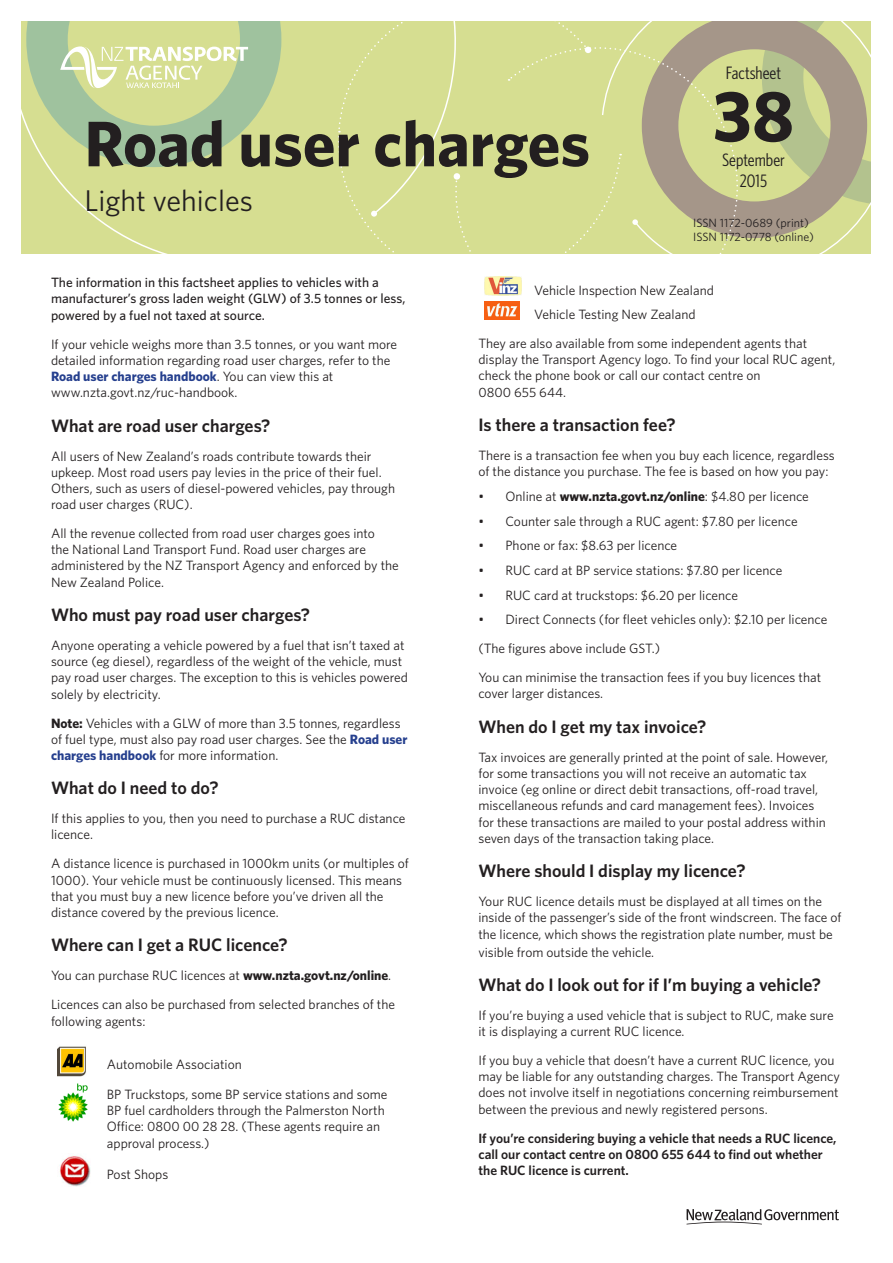
<style>
.page{position:relative;width:893px;height:1263px;background:#fff}
.page>*{position:absolute;margin:0;border:0;box-sizing:border-box;transform-origin:0 0}
.t1{font:700 72px "Whitney";color:#231f20}
.t2{font:700 64.5px "Whitney";color:#231f20}
.t3{font:30px "Whitney";color:#231f20}
.t4{font:600 18px "Whitney";color:#231f20}
.t5{font:18px/21.6px "Whitney Condensed";color:#231f20;text-align:center}
.t6{font:13.5px/16.2px "Whitney";color:#231f20}
.t7{font:500 13.5px/16.2px "Whitney";color:#231f20}
.t8{font:600 13.5px/16.2px "Whitney";color:#231f20}
.t9{font:12px/14.4px "Whitney";color:#231f20}
.s1{font-weight:700;color:#253f8e}
.s2{font-weight:700}
</style>
<div class="page">
<svg style="left:752px;top:21px;width:119px;height:233px;background:#bcbc8e"></svg>
<div style="left:21px;top:21px;width:316px;height:233px;background:#d6de91"></div>
<svg style="left:337px;top:21px;width:415px;height:233px;background:#d1d691"></svg>
<svg style="left:687px;top:1209px;width:152px;height:15px"></svg>
<svg style="left:26px;top:21px;width:255px;height:146px;background:#c1d49c"></svg>
<img style="left:57px;top:1046px;width:29px;height:30px">
<img style="left:58px;top:1083px;width:29px;height:38px">
<img style="left:59px;top:1155px;width:31px;height:31px">
<img style="left:484px;top:276px;width:38px;height:20px">
<img style="left:484px;top:302px;width:36px;height:17px">
<p class="t2" style="left:85px;top:101px;width:507px">Road user charges</p>
<p class="t3" style="left:85px;top:181px;width:170px">Light vehicles</p>
<p class="t5" style="left:726px;top:61px;width:57px">Factsheet</p>
<p class="t1" style="left:713px;top:68px;width:83px">38</p>
<p class="t5" style="left:722px;top:148px;width:64px">September<br>2015</p>
<p class="t9" style="left:693px;top:215px;width:122px">ISSN 1172-0689 (print)<br>ISSN 1172-0778 (online)</p>
<p class="t7" style="left:51px;top:274px;width:356px">The information in this factsheet applies to vehicles with a manufacturer’s gross laden weight (GLW) of 3.5 tonnes or less, powered by a fuel not taxed at source.</p>
<p class="t6" style="left:51px;top:335px;width:348px">If your vehicle weighs more than 3.5 tonnes, or you want more detailed information regarding road user charges, refer to the <span class="s1">Road user charges handbook</span>. You can view this at www.nzta.govt.nz/ruc-handbook.</p>
<p class="t4" style="left:51px;top:413px;width:221px">What are road user charges?</p>
<p class="t6" style="left:51px;top:447px;width:346px">All users of New Zealand’s roads contribute towards their upkeep. Most road users pay levies in the price of their fuel.<br>Others, such as users of diesel-powered vehicles, pay through road user charges (RUC).</p>
<p class="t6" style="left:51px;top:525px;width:349px">All the revenue collected from road user charges goes into<br>the National Land Transport Fund. Road user charges are administered by the NZ Transport Agency and enforced by the New Zealand Police.</p>
<p class="t4" style="left:51px;top:603px;width:261px">Who must pay road user charges?</p>
<p class="t6" style="left:51px;top:637px;width:359px">Anyone operating a vehicle powered by a fuel that isn’t taxed at source (eg diesel), regardless of the weight of the vehicle, must pay road user charges. The exception to this is vehicles powered solely by electricity.</p>
<p class="t6" style="left:51px;top:714px;width:358px"><span class="s2">Note:</span> Vehicles with a GLW of more than 3.5 tonnes, regardless of fuel type, must also pay road user charges. See the <span class="s1">Road user charges handbook</span> for more information.</p>
<p class="t4" style="left:51px;top:776px;width:169px">What do I need to do?</p>
<p class="t6" style="left:51px;top:810px;width:356px">If this applies to you, then you need to purchase a RUC distance licence.</p>
<p class="t6" style="left:51px;top:855px;width:359px">A distance licence is purchased in 1000km units (or multiples of 1000). Your vehicle must be continuously licensed. This means that you must buy a new licence before you’ve driven all the distance covered by the previous licence.</p>
<p class="t4" style="left:51px;top:933px;width:238px">Where can I get a RUC licence?</p>
<p class="t6" style="left:51px;top:967px;width:342px">You can purchase RUC licences at <span class="s2">www.nzta.govt.nz/online</span>.</p>
<p class="t6" style="left:51px;top:996px;width:346px">Licences can also be purchased from selected branches of the following agents:</p>
<p class="t6" style="left:107px;top:1055px;width:136px">Automobile Association</p>
<p class="t6" style="left:107px;top:1086px;width:282px">BP Truckstops, some BP service stations and some BP fuel cardholders through the Palmerston North Office: 0800 00 28 28. (These agents require an approval process.)</p>
<p class="t6" style="left:107px;top:1165px;width:63px">Post Shops</p>
<p class="t6" style="left:534px;top:281px;width:181px">Vehicle Inspection New Zealand</p>
<p class="t6" style="left:534px;top:306px;width:163px">Vehicle Testing New Zealand</p>
<p class="t6" style="left:478px;top:335px;width:358px">They are also available from some independent agents that display the Transport Agency logo. To find your local RUC agent, check the phone book or call our contact centre on<br>0800 655 644.</p>
<p class="t4" style="left:478px;top:413px;width:199px">Is there a transaction fee?</p>
<p class="t6" style="left:478px;top:447px;width:358px">There is a transaction fee when you buy each licence, regardless of the distance you purchase. The fee is based on how you pay:</p>
<p class="t6" style="left:478px;top:488px;width:332px">• Online at <span class="s2">www.nzta.govt.nz/online</span>: $4.80 per licence</p>
<p class="t6" style="left:478px;top:512px;width:321px">• Counter sale through a RUC agent: $7.80 per licence</p>
<p class="t6" style="left:478px;top:537px;width:200px">• Phone or fax: $8.63 per licence</p>
<p class="t6" style="left:478px;top:562px;width:305px">• RUC card at BP service stations: $7.80 per licence</p>
<p class="t6" style="left:478px;top:586px;width:261px">• RUC card at truckstops: $6.20 per licence</p>
<p class="t6" style="left:478px;top:611px;width:350px">• Direct Connects (for fleet vehicles only): $2.10 per licence</p>
<p class="t6" style="left:478px;top:640px;width:183px">(The figures above include GST.)</p>
<p class="t6" style="left:478px;top:669px;width:344px">You can minimise the transaction fees if you buy licences that cover larger distances.</p>
<p class="t4" style="left:478px;top:715px;width:230px">When do I get my tax invoice?</p>
<p class="t6" style="left:478px;top:749px;width:351px">Tax invoices are generally printed at the point of sale. However, for some transactions you will not receive an automatic tax invoice (eg online or direct debit transactions, off-road travel, miscellaneous refunds and card management fees). Invoices for these transactions are mailed to your postal address within seven days of the transaction taking place.</p>
<p class="t4" style="left:478px;top:859px;width:269px">Where should I display my licence?</p>
<p class="t6" style="left:478px;top:893px;width:365px">Your RUC licence details must be displayed at all times on the inside of the passenger’s side of the front windscreen. The face of the licence, which shows the registration plate number, must be</p>
<p class="t6" style="left:478px;top:943px;width:177px">visible from outside the vehicle.</p>
<p class="t4" style="left:478px;top:973px;width:344px">What do I look out for if I’m buying a vehicle?</p>
<p class="t6" style="left:478px;top:1007px;width:357px">If you’re buying a used vehicle that is subject to RUC, make sure it is displaying a current RUC licence.</p>
<p class="t6" style="left:478px;top:1052px;width:363px">If you buy a vehicle that doesn’t have a current RUC licence, you may be liable for any outstanding charges. The Transport Agency does not involve itself in negotiations concerning reimbursement between the previous and newly registered persons.</p>
<p class="t8" style="left:478px;top:1129px;width:360px">If you’re considering buying a vehicle that needs a RUC licence, call our contact centre on 0800 655 644 to find out whether the RUC licence is current.</p>
</div>
